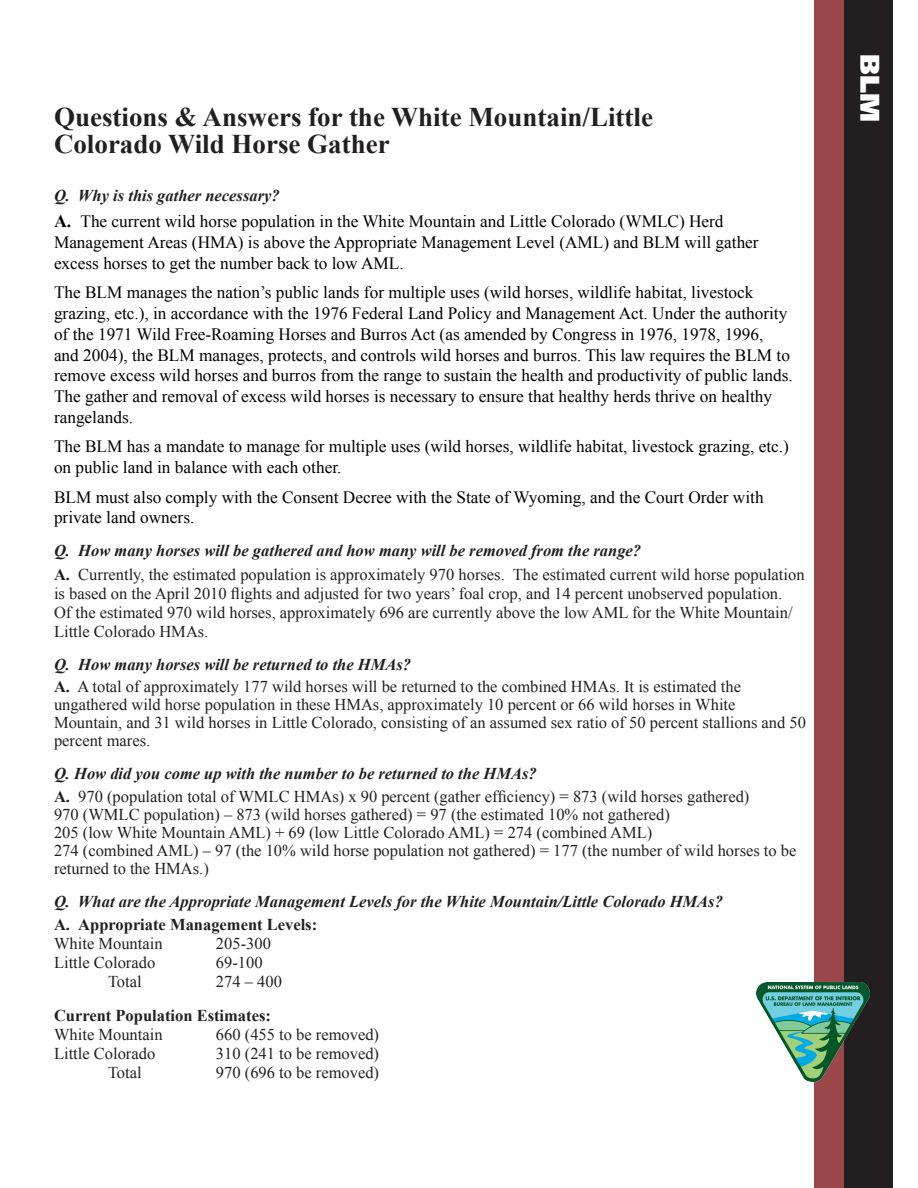
<style>
.page{position:relative;width:918px;height:1188px;background:#fff}
.page>*{position:absolute;margin:0;border:0;box-sizing:border-box;transform-origin:0 0}
.t1{font:700 27px "Times New Roman";color:#231f20}
.t2{font:900 27px "Frutiger LT Std";color:#fff}
.Default{font:17.25px/20.7px "Times New Roman";color:#000}
.t3{font:16.5px/18px "Times New Roman";color:#231f20}
.t4{font:italic 700 16.5px "Times New Roman";color:#231f20}
.t5{font:700 16.5px "Times New Roman";color:#231f20}
.s1{font-weight:700;font-size:18px}
.s2{font-weight:700}
</style>
<div class="page">
<div style="left:844px;top:0;width:49px;height:1188px;background:#231f20"></div>
<div style="left:814px;top:0;width:30px;height:1188px;background:#9a464a"></div>
<img style="left:756px;top:983px;width:113px;height:99px">
<p class="t1" style="left:54px;top:99px;width:601px">Questions &amp; Answers for the White Mountain/Little</p>
<p class="t1" style="left:54px;top:126px;width:337px">Colorado Wild Horse Gather</p>
<p class="t4" style="left:54px;top:184px;width:227px">Q. Why is this gather necessary?</p>
<p class="Default" style="left:54px;top:211px;width:706px"><span class="s1">A.</span> The current wild horse population in the White Mountain and Little Colorado (WMLC) Herd<br>Management Areas (HMA) is above the Appropriate Management Level (AML) and BLM will gather excess horses to get the number back to low AML.</p>
<p class="Default" style="left:54px;top:282px;width:740px">The BLM manages the nation’s public lands for multiple uses (wild horses, wildlife habitat, livestock grazing, etc.), in accordance with the 1976 Federal Land Policy and Management Act. Under the authority of the 1971 Wild Free-Roaming Horses and Burros Act (as amended by Congress in 1976, 1978, 1996,<br>and 2004), the BLM manages, protects, and controls wild horses and burros. This law requires the BLM to remove excess wild horses and burros from the range to sustain the health and productivity of public lands.<br>The gather and removal of excess wild horses is necessary to ensure that healthy herds thrive on healthy rangelands.</p>
<p class="Default" style="left:54px;top:436px;width:736px">The BLM has a mandate to manage for multiple uses (wild horses, wildlife habitat, livestock grazing, etc.) on public land in balance with each other.</p>
<p class="Default" style="left:54px;top:486px;width:711px">BLM must also comply with the Consent Decree with the State of Wyoming, and the Court Order with private land owners.</p>
<p class="t4" style="left:54px;top:539px;width:589px">Q. How many horses will be gathered and how many will be removed from the range?</p>
<p class="t3" style="left:54px;top:565px;width:752px;line-height:18.9px"><span class="s2">A.</span> Currently, the estimated population is approximately 970 horses. The estimated current wild horse population is based on the April 2010 flights and adjusted for two years’ foal crop, and 14 percent unobserved population.<br>Of the estimated 970 wild horses, approximately 696 are currently above the low AML for the White Mountain/ Little Colorado HMAs.</p>
<p class="t4" style="left:54px;top:653px;width:359px">Q. How many horses will be returned to the HMAs?</p>
<p class="t3" style="left:54px;top:678px;width:754px"><span class="s2">A.</span> A total of approximately 177 wild horses will be returned to the combined HMAs. It is estimated the ungathered wild horse population in these HMAs, approximately 10 percent or 66 wild horses in White Mountain, and 31 wild horses in Little Colorado, consisting of an assumed sex ratio of 50 percent stallions and 50 percent mares.</p>
<p class="t4" style="left:54px;top:762px;width:484px">Q. How did you come up with the number to be returned to the HMAs?</p>
<p class="t3" style="left:54px;top:787px;width:697px"><span class="s2">A.</span> 970 (population total of WMLC HMAs) x 90 percent (gather efficiency) = 873 (wild horses gathered)</p>
<p class="t3" style="left:54px;top:805px;width:618px">970 (WMLC population) – 873 (wild horses gathered) = 97 (the estimated 10% not gathered)</p>
<p class="t3" style="left:54px;top:823px;width:600px">205 (low White Mountain AML) + 69 (low Little Colorado AML) = 274 (combined AML)</p>
<p class="t3" style="left:54px;top:841px;width:744px">274 (combined AML) – 97 (the 10% wild horse population not gathered) = 177 (the number of wild horses to be returned to the HMAs.)</p>
<p class="t4" style="left:54px;top:890px;width:670px">Q. What are the Appropriate Management Levels for the White Mountain/Little Colorado HMAs?</p>
<p class="t5" style="left:54px;top:913px;width:265px">A. Appropriate Management Levels:</p>
<p class="t3" style="left:54px;top:935px;width:110px">White Mountain</p>
<p class="t3" style="left:216px;top:935px;width:56px">205-300</p>
<p class="t3" style="left:54px;top:954px;width:103px">Little Colorado</p>
<p class="t3" style="left:216px;top:954px;width:48px">69-100</p>
<p class="t3" style="left:108px;top:973px;width:35px">Total</p>
<p class="t3" style="left:216px;top:973px;width:67px">274 – 400</p>
<p class="t5" style="left:54px;top:1004px;width:218px">Current Population Estimates:</p>
<p class="t3" style="left:54px;top:1025px;width:110px">White Mountain</p>
<p class="t3" style="left:216px;top:1025px;width:165px">660 (455 to be removed)</p>
<p class="t3" style="left:54px;top:1044px;width:103px">Little Colorado</p>
<p class="t3" style="left:216px;top:1044px;width:165px">310 (241 to be removed)</p>
<p class="t3" style="left:108px;top:1063px;width:35px">Total</p>
<p class="t3" style="left:216px;top:1063px;width:165px">970 (696 to be removed)</p>
<p class="t2" style="left:886px;top:54px;width:70px;rotate:90deg">BLM</p>
</div>
